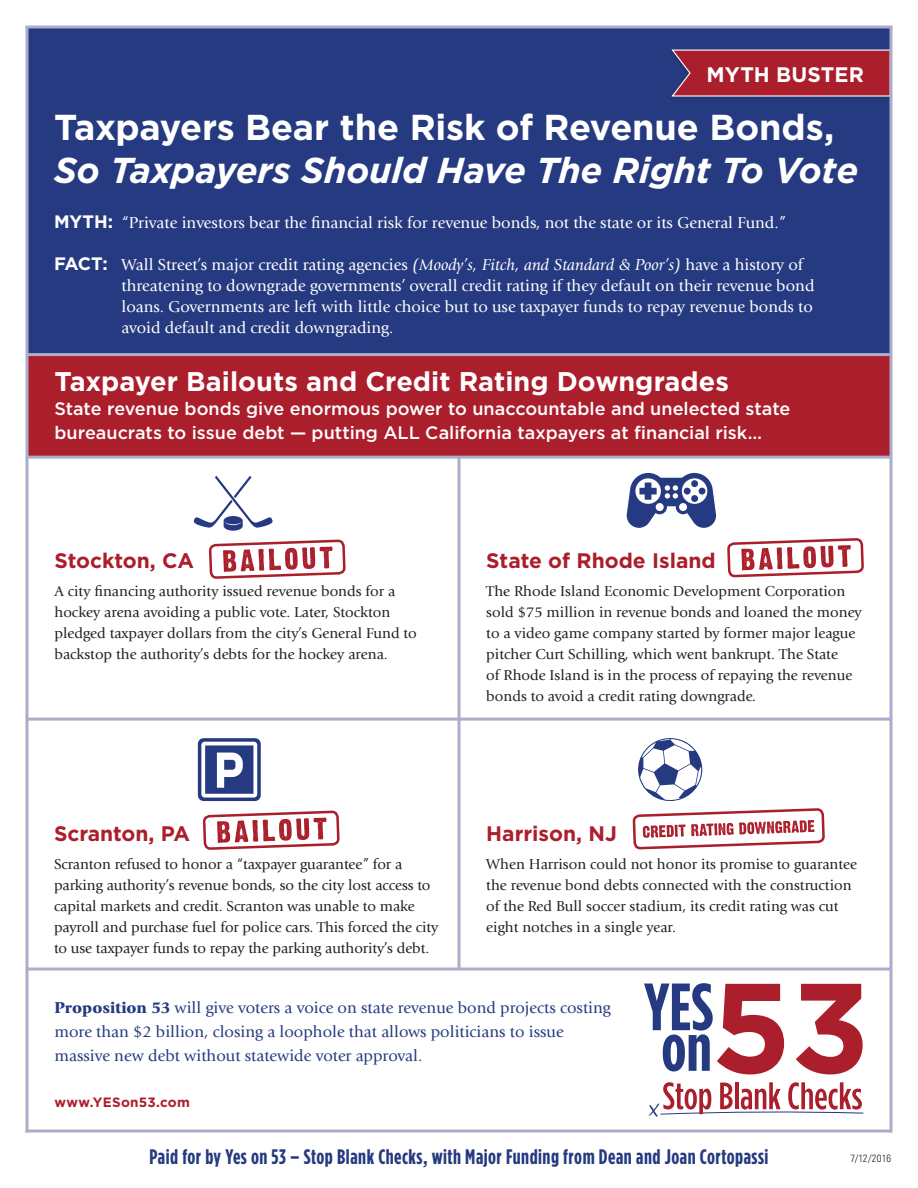
<style>
.page{position:relative;width:918px;height:1188px;background:#fff}
.page>*{position:absolute;margin:0;border:0;box-sizing:border-box;transform-origin:0 0}
.t1{font:700 36px "Gotham";letter-spacing:-.005em;color:#fff}
.t2{font:italic 700 36px "Gotham";letter-spacing:-.01em;color:#fff}
.t3{font:700 27px "Gotham";color:#fff}
.t4{font:700 21px "Gotham Condensed";letter-spacing:.025em;color:#253a80}
.t5{font:700 21px "Gotham";color:#ab1e2c}
.t6{font:700 21px "Gotham";letter-spacing:.005em;color:#fff}
.t7{font:500 18px/24px "Gotham";color:#fff}
.t8{font:16.5px/21px "Giovanni";color:#fff}
.t9{font:16.5px/24px "Giovanni";color:#253a80}
.t10{font:15px/21px "Giovanni";color:#231f20}
.t11{font:700 13.5px "Gotham";letter-spacing:.015em;color:#ab1e2c}
.t12{font:300 condensed 10.5px "Univers LT Std";color:#231f20}
.s1{font-family:"Gotham";font-weight:700;font-size:18px}
.s2{font-style:italic}
.s3{font-weight:900}
</style>
<div class="page">
<div style="left:27px;top:27px;width:864px;height:328px;background:#253a80"></div>
<div style="left:27px;top:355px;width:864px;height:102px;background:#ab1e2c"></div>
<hr style="left:26px;top:26px;width:866px;height:2px;background:#adaccb">
<div style="left:669px;top:50px;width:222px;height:49px;background:#243570"></div>
<svg style="left:670px;top:49px;width:220px;height:48px;background:#a62b3c"></svg>
<hr style="left:890px;top:27px;width:2px;height:1105px;background:#adaccb">
<hr style="left:26px;top:27px;width:2px;height:1105px;background:#adaccb">
<hr style="left:27px;top:968px;width:864px;height:3px;background:#adaccb">
<hr style="left:458px;top:457px;width:2px;height:512px;background:#adaccb">
<hr style="left:27px;top:456px;width:864px;height:3px;background:#adaccb">
<hr style="left:27px;top:353px;width:864px;height:3px;background:#adaccb">
<hr style="left:27px;top:718px;width:864px;height:3px;background:#adaccb">
<hr style="left:26px;top:1130px;width:866px;height:2px;background:#adaccb">
<svg style="left:193px;top:476px;width:80px;height:55px"></svg>
<svg style="left:627px;top:473px;width:89px;height:55px"></svg>
<div style="left:656px;top:503px;width:8px;height:8px;background:#fff;border-radius:50%"></div>
<svg style="left:198px;top:738px;width:63px;height:63px"></svg>
<svg style="left:209px;top:541px;width:135px;height:38px"></svg>
<svg style="left:202px;top:812px;width:136px;height:159px"></svg>
<svg style="left:727px;top:539px;width:136px;height:39px"></svg>
<svg style="left:631px;top:738px;width:232px;height:336px"></svg>
<svg style="left:648px;top:1082px;width:216px;height:35px"></svg>
<h3 class="t6" style="left:706px;top:62px;width:159px">MYTH BUSTER</h3>
<h1 class="t1" style="left:54px;top:106px;width:782px">Taxpayers Bear the Risk of Revenue Bonds,</h1>
<h1 class="t2" style="left:54px;top:150px;width:806px">So Taxpayers Should Have The Right To Vote</h1>
<p class="t8" style="left:54px;top:212px;width:734px"><span class="s1">MYTH:</span> “Private investors bear the financial risk for revenue bonds, not the state or its General Fund.”</p>
<p class="t8" style="left:122px;top:254px;width:694px;text-indent:-68px"><span class="s1">FACT:</span> Wall Street’s major credit rating agencies <span class="s2">(Moody’s, Fitch, and Standard &amp; Poor’s)</span> have a history of threatening to downgrade governments’ overall credit rating if they default on their revenue bond loans. Governments are left with little choice but to use taxpayer funds to repay revenue bonds to avoid default and credit downgrading.</p>
<h2 class="t3" style="left:54px;top:366px;width:676px">Taxpayer Bailouts and Credit Rating Downgrades</h2>
<p class="t7" style="left:54px;top:396px;width:737px">State revenue bonds give enormous power to unaccountable and unelected state bureaucrats to issue debt — putting ALL California taxpayers at financial risk…</p>
<h3 class="t5" style="left:54px;top:548px;width:141px">Stockton, CA</h3>
<p class="t10" style="left:54px;top:581px;width:364px">A city financing authority issued revenue bonds for a hockey arena avoiding a public vote. Later, Stockton pledged taxpayer dollars from the city’s General Fund to backstop the authority’s debts for the hockey arena.</p>
<h3 class="t5" style="left:486px;top:548px;width:231px">State of Rhode Island</h3>
<p class="t10" style="left:486px;top:581px;width:377px">The Rhode Island Economic Development Corporation sold $75 million in revenue bonds and loaned the money to a video game company started by former major league pitcher Curt Schilling, which went bankrupt. The State<br>of Rhode Island is in the process of repaying the revenue bonds to avoid a credit rating downgrade.</p>
<h3 class="t5" style="left:54px;top:821px;width:138px">Scranton, PA</h3>
<p class="t10" style="left:54px;top:854px;width:386px">Scranton refused to honor a “taxpayer guarantee” for a parking authority’s revenue bonds, so the city lost access to capital markets and credit. Scranton was unable to make payroll and purchase fuel for police cars. This forced the city to use taxpayer funds to repay the parking authority’s debt.</p>
<h3 class="t5" style="left:486px;top:821px;width:132px">Harrison, NJ</h3>
<p class="t10" style="left:486px;top:854px;width:372px">When Harrison could not honor its promise to guarantee the revenue bond debts connected with the construction of the Red Bull soccer stadium, its credit rating was cut eight notches in a single year.</p>
<p class="t9" style="left:54px;top:996px;width:558px"><span class="s3">Proposition 53</span> will give voters a voice on state revenue bond projects costing more than $2 billion, closing a loophole that allows politicians to issue massive new debt without statewide voter approval.</p>
<p class="t11" style="left:54px;top:1095px;width:137px">www.YESon53.com</p>
<h3 class="t4" style="left:149px;top:1145px;width:621px">Paid for by Yes on 53 – Stop Blank Checks, with Major Funding from Dean and Joan Cortopassi</h3>
<p class="t12" style="left:851px;top:1152px;width:42px">7/12/2016</p>
</div>
